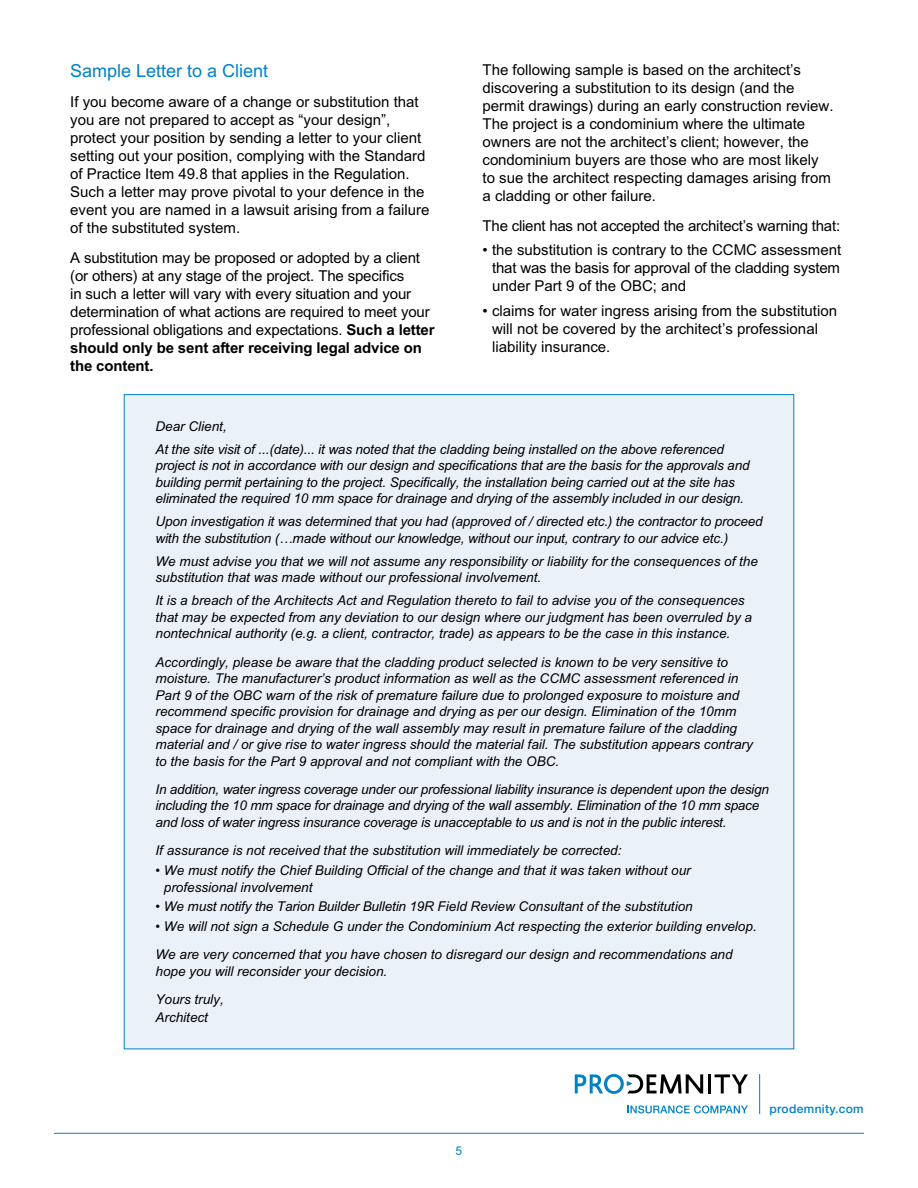
<style>
.page{position:relative;width:918px;height:1188px;background:#fff}
.page>*{position:absolute;margin:0;border:0;box-sizing:border-box;transform-origin:0 0}
.t1{font:18px "M Arial";color:#0081c6}
.t2{font:15px/18px "M Arial";color:#000}
.t3{font:italic 13.5px/16.5px "M Arial";color:#000}
.t4{font:500 12px "Helvetica Neue LT Std";letter-spacing:.03em;color:#0081c6}
.t5{font:12px "M Arial";color:#0081c6}
.s1{font-weight:700}
</style>
<div class="page">
<svg style="left:575px;top:1074px;width:128px;height:20px"></svg>
<hr style="left:708px;top:1074px;width:3px;height:19px;background:#000">
<svg style="left:715px;top:1074px;width:33px;height:19px"></svg>
<svg style="left:627px;top:1105px;width:121px;height:8px"></svg>
<hr style="left:759px;top:1074px;width:1px;height:40px;background:#0081c6">
<div style="left:124px;top:394px;width:670px;height:655px;background:#ebf1f9"></div>
<hr style="left:54px;top:1133px;width:810px;height:1px;background:#0081c6">
<h1 class="t1" style="left:70px;top:61px;width:200px">Sample Letter to a Client</h1>
<p class="t2" style="left:70px;top:93px;width:361px">If you become aware of a change or substitution that you are not prepared to accept as “your design”, protect your position by sending a letter to your client setting out your position, complying with the Standard of Practice Item 49.8 that applies in the Regulation.<br>Such a letter may prove pivotal to your defence in the event you are named in a lawsuit arising from a failure of the substituted system.</p>
<p class="t2" style="left:70px;top:249px;width:366px">A substitution may be proposed or adopted by a client (or others) at any stage of the project. The specifics<br>in such a letter will vary with every situation and your determination of what actions are required to meet your professional obligations and expectations. <span class="s1">Such a letter should only be sent after receiving legal advice on the content.</span></p>
<p class="t2" style="left:483px;top:61px;width:352px">The following sample is based on the architect’s discovering a substitution to its design (and the permit drawings) during an early construction review.<br>The project is a condominium where the ultimate owners are not the architect’s client; however, the condominium buyers are those who are most likely to sue the architect respecting damages arising from a cladding or other failure.</p>
<p class="t2" style="left:483px;top:217px;width:359px">The client has not accepted the architect’s warning that:</p>
<p class="t2" style="left:492px;top:241px;width:351px;text-align:justify;text-indent:-9px">• the substitution is contrary to the CCMC assessment that was the basis for approval of the cladding system under Part 9 of the OBC; and</p>
<p class="t2" style="left:492px;top:302px;width:347px;text-indent:-9px">• claims for water ingress arising from the substitution will not be covered by the architect’s professional liability insurance.</p>
<p class="t3" style="left:156px;top:415px;width:570px;line-height:23px">Dear Client,<br>At the site visit of ...(date)... it was noted that the cladding being installed on the above referenced</p>
<p class="t3" style="left:156px;top:457px;width:596px">project is not in accordance with our design and specifications that are the basis for the approvals and building permit pertaining to the project. Specifically, the installation being carried out at the site has eliminated the required 10 mm space for drainage and drying of the assembly included in our design.</p>
<p class="t3" style="left:156px;top:513px;width:609px">Upon investigation it was determined that you had (approved of / directed etc.) the contractor to proceed with the substitution (…made without our knowledge, without our input, contrary to our advice etc.)</p>
<p class="t3" style="left:156px;top:553px;width:604px">We must advise you that we will not assume any responsibility or liability for the consequences of the substitution that was made without our professional involvement.</p>
<p class="t3" style="left:156px;top:592px;width:598px">It is a breach of the Architects Act and Regulation thereto to fail to advise you of the consequences that may be expected from any deviation to our design where our judgment has been overruled by a nontechnical authority (e.g. a client, contractor, trade) as appears to be the case in this instance.</p>
<p class="t3" style="left:156px;top:654px;width:599px">Accordingly, please be aware that the cladding product selected is known to be very sensitive to moisture. The manufacturer’s product information as well as the CCMC assessment referenced in Part 9 of the OBC warn of the risk of premature failure due to prolonged exposure to moisture and recommend specific provision for drainage and drying as per our design. Elimination of the 10mm space for drainage and drying of the wall assembly may result in premature failure of the cladding material and / or give rise to water ingress should the material fail. The substitution appears contrary to the basis for the Part 9 approval and not compliant with the OBC.</p>
<p class="t3" style="left:156px;top:781px;width:615px">In addition, water ingress coverage under our professional liability insurance is dependent upon the design including the 10 mm space for drainage and drying of the wall assembly. Elimination of the 10 mm space and loss of water ingress insurance coverage is unacceptable to us and is not in the public interest.</p>
<p class="t3" style="left:156px;top:842px;width:467px">If assurance is not received that the substitution will immediately be corrected:</p>
<p class="t3" style="left:164px;top:862px;width:528px;text-indent:-8px">• We must notify the Chief Building Official of the change and that it was taken without our professional involvement</p>
<p class="t3" style="left:156px;top:898px;width:539px">• We must notify the Tarion Builder Bulletin 19R Field Review Consultant of the substitution</p>
<p class="t3" style="left:156px;top:912px;width:603px;line-height:28.3px">• We will not sign a Schedule G under the Condominium Act respecting the exterior building envelop.<br>We are very concerned that you have chosen to disregard our design and recommendations and</p>
<p class="t3" style="left:156px;top:957px;width:233px;line-height:28.3px">hope you will reconsider your decision.<br>Yours truly,</p>
<p class="t3" style="left:156px;top:1009px;width:54px">Architect</p>
<p class="t5" style="left:456px;top:1144px;width:8px">5</p>
<p class="t4" style="left:770px;top:1102px;width:96px">prodemnity.com</p>
</div>
